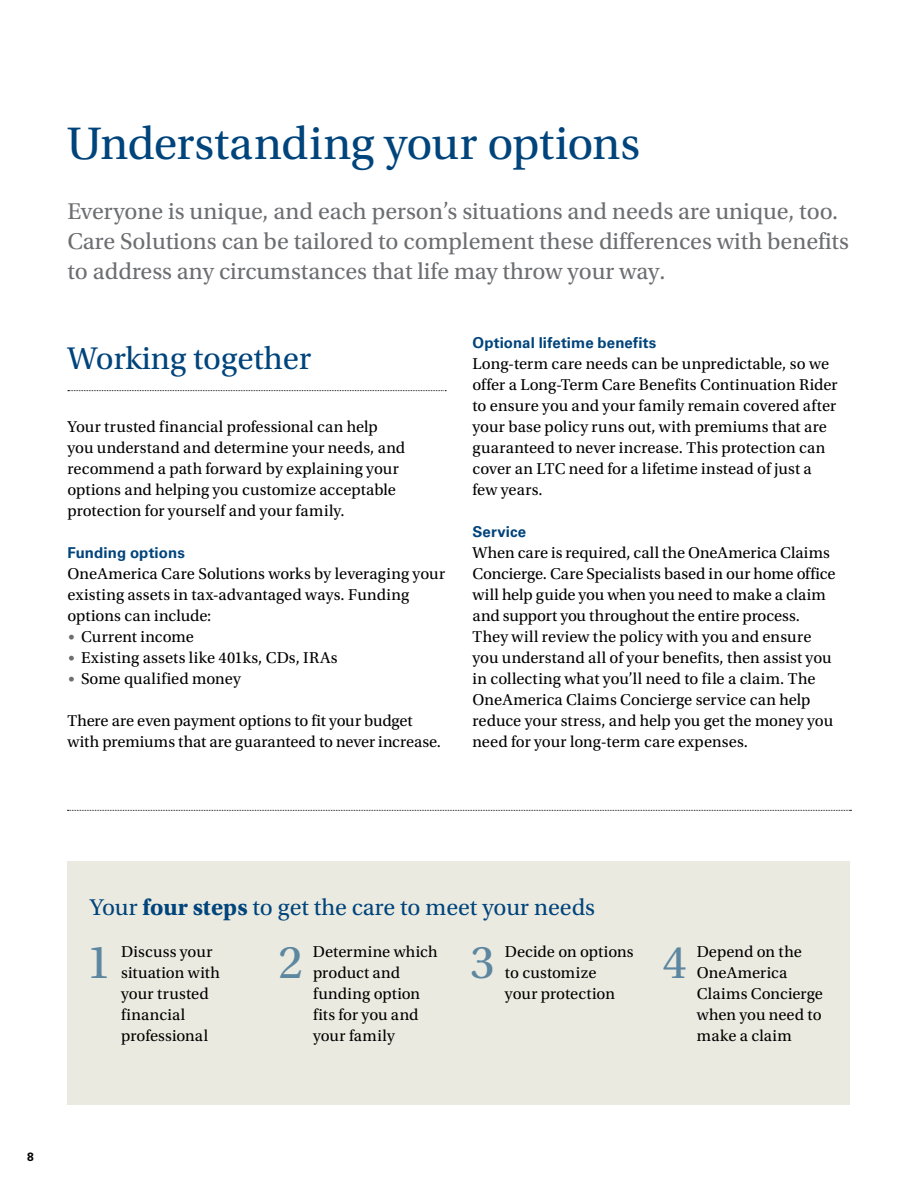
<style>
.page{position:relative;width:918px;height:1188px;background:#fff}
.page>*{position:absolute;margin:0;border:0;box-sizing:border-box;transform-origin:0 0}
.t1{font:48.6px "Utopia Std";color:#5d87a1}
.t2{font:48px "Utopia Std";letter-spacing:-.01em;color:#00447c}
.t3{font:33px "Utopia Std";color:#00447c}
.t4{font:24px/30px "Utopia Std";color:#6d6e71}
.t5{font:24px "Utopia Std";color:#00447c}
.t6{font:16.5px/21px "Utopia Std";letter-spacing:.005em;color:#000}
.t7{font:700 15px "Univers LT Std";letter-spacing:.005em;color:#00447c}
.t8{font:700 12px "Univers LT Std";color:#000}
.s1{font-family:"Univers LT Std";font-weight:300;font-stretch:condensed;font-size:13.5px;color:#6d6e71}
.s2{font-weight:700}
</style>
<div class="page">
<div style="left:68px;top:861px;width:782px;height:243px;background:#ebeae0"></div>
<svg style="left:68px;top:390px;width:378px;height:1px"></svg>
<svg style="left:68px;top:810px;width:783px;height:1px"></svg>
<h2 class="t2" style="left:68px;top:118px;width:574px">Understanding your options</h2>
<h3 class="t4" style="left:68px;top:196px;width:783px">Everyone is unique, and each person’s situations and needs are unique, too.<br>Care Solutions can be tailored to complement these differences with benefits to address any circumstances that life may throw your way.</h3>
<h3 class="t3" style="left:68px;top:341px;width:245px">Working together</h3>
<p class="t6" style="left:68px;top:417px;width:339px">Your trusted financial professional can help you understand and determine your needs, and recommend a path forward by explaining your options and helping you customize acceptable protection for yourself and your family.</p>
<p class="t7" style="left:68px;top:544px;width:119px">Funding options</p>
<p class="t6" style="left:68px;top:564px;width:379px">OneAmerica Care Solutions works by leveraging your existing assets in tax-advantaged ways. Funding options can include:</p>
<p class="t6" style="left:68px;top:627px;width:128px"><span class="s1">•</span> Current income</p>
<p class="t6" style="left:68px;top:648px;width:272px"><span class="s1">•</span> Existing assets like 401ks, CDs, IRAs</p>
<p class="t6" style="left:68px;top:669px;width:175px"><span class="s1">•</span> Some qualified money</p>
<p class="t6" style="left:68px;top:711px;width:375px">There are even payment options to fit your budget with premiums that are guaranteed to never increase.</p>
<p class="t7" style="left:472px;top:334px;width:185px">Optional lifetime benefits</p>
<p class="t6" style="left:472px;top:354px;width:367px">Long-term care needs can be unpredictable, so we offer a Long-Term Care Benefits Continuation Rider to ensure you and your family remain covered after your base policy runs out, with premiums that are guaranteed to never increase. This protection can cover an LTC need for a lifetime instead of just a few years.</p>
<p class="t7" style="left:472px;top:523px;width:55px">Service</p>
<p class="t6" style="left:472px;top:543px;width:365px">When care is required, call the OneAmerica Claims Concierge. Care Specialists based in our home office will help guide you when you need to make a claim and support you throughout the entire process.<br>They will review the policy with you and ensure you understand all of your benefits, then assist you in collecting what you’ll need to file a claim. The OneAmerica Claims Concierge service can help reduce your stress, and help you get the money you need for your long-term care expenses.</p>
<p class="t8" style="left:27px;top:1150px;width:8px">8</p>
<h3 class="t5" style="left:90px;top:895px;width:507px">Your <span class="s2">four steps</span> to get the care to meet your needs</h3>
<h1 class="t1" style="left:87px;top:936px;width:26px">1</h1>
<p class="t6" style="left:121px;top:942px;width:101px">Discuss your situation with your trusted financial professional</p>
<h1 class="t1" style="left:279px;top:936px;width:26px">2</h1>
<p class="t6" style="left:313px;top:942px;width:126px">Determine which product and funding option fits for you and your family</p>
<h1 class="t1" style="left:470px;top:936px;width:26px">3</h1>
<p class="t6" style="left:505px;top:942px;width:130px">Decide on options to customize<br>your protection</p>
<h1 class="t1" style="left:662px;top:936px;width:26px">4</h1>
<p class="t6" style="left:697px;top:942px;width:128px">Depend on the<br>OneAmerica<br>Claims Concierge when you need to make a claim</p>
</div>
